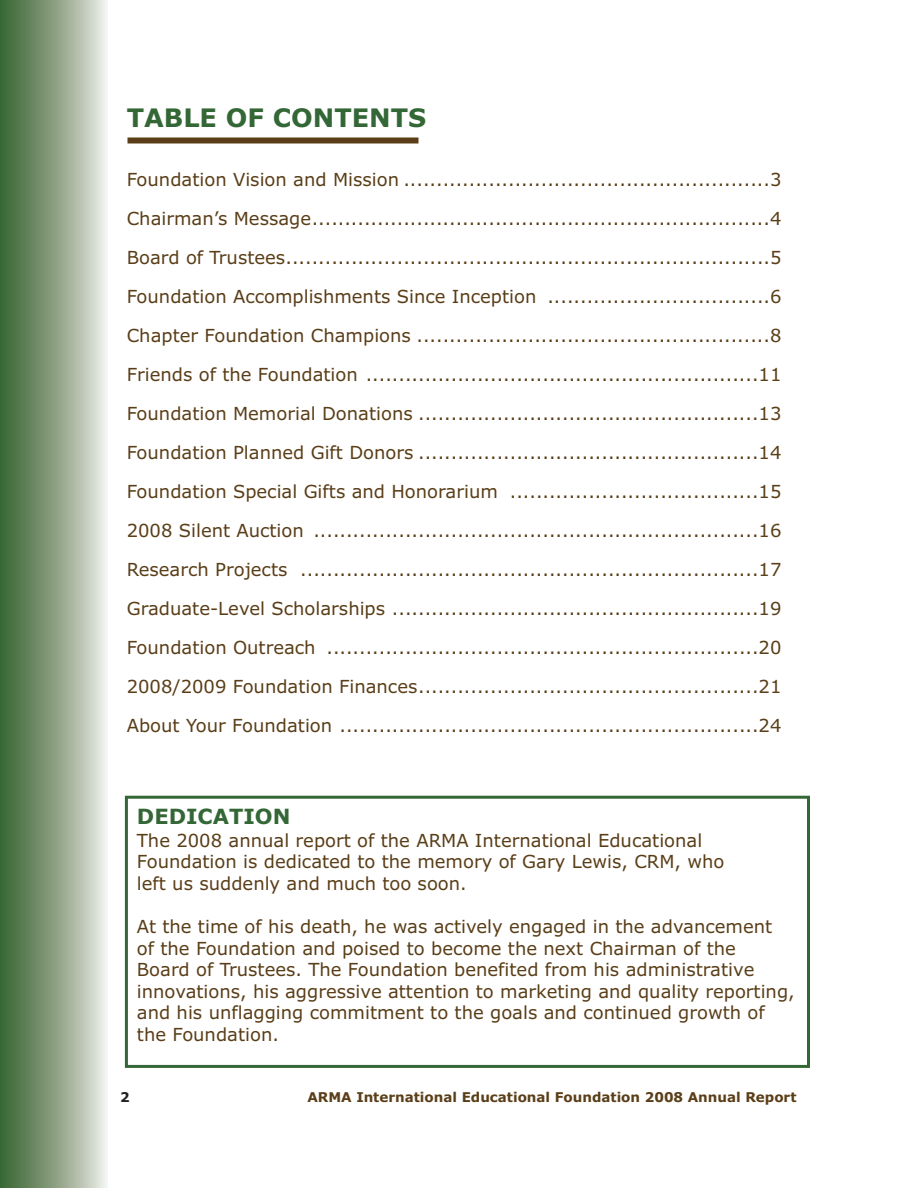
<style>
.page{position:relative;width:918px;height:1188px;background:#fff}
.page>*{position:absolute;margin:0;border:0;box-sizing:border-box;transform-origin:0 0}
.t1{font:700 25.5px "Verdana";color:#346736}
.t2{font:700 21px "Verdana";color:#346736}
.t3{font:18px/39px "Verdana";color:#5a3e18}
.t4{font:700 13.5px "Verdana";color:#5a3e18}
.t5{font:700 13.5px "Verdana";color:#231f20}
</style>
<div class="page">
<div style="left:0;top:0;width:108px;height:1188px;background:linear-gradient(to right,#325e2a,#eae9e3)"></div>
<div style="left:128px;top:138px;width:290px;height:6px;background:#5a3e18"></div>
<div style="left:125px;top:796px;width:685px;height:272px;border:3px solid #346736"></div>
<h1 class="t1" style="left:127px;top:104px;width:301px">TABLE OF CONTENTS</h1>
<p class="t3" style="left:127px;top:160px;width:656px;text-align:justify">Foundation Vision and Mission ........................................................3<br>Chairman’s Message......................................................................4<br>Board of Trustees..........................................................................5<br>Foundation Accomplishments Since Inception ..................................6<br>Chapter Foundation Champions ......................................................8<br>Friends of the Foundation ............................................................11<br>Foundation Memorial Donations ....................................................13<br>Foundation Planned Gift Donors ....................................................14<br>Foundation Special Gifts and Honorarium ......................................15<br>2008 Silent Auction ....................................................................16<br>Research Projects ......................................................................17<br>Graduate-Level Scholarships ........................................................19<br>Foundation Outreach ..................................................................20<br>2008/2009 Foundation Finances....................................................21<br>About Your Foundation ................................................................24</p>
<p class="t2" style="left:137px;top:804px;width:155px">DEDICATION</p>
<p class="t3" style="left:137px;top:830px;width:589px;line-height:21.6px">The 2008 annual report of the ARMA International Educational<br>Foundation is dedicated to the memory of Gary Lewis, CRM, who left us suddenly and much too soon.</p>
<p class="t3" style="left:137px;top:916px;width:659px;line-height:21.6px">At the time of his death, he was actively engaged in the advancement<br>of the Foundation and poised to become the next Chairman of the<br>Board of Trustees. The Foundation benefited from his administrative innovations, his aggressive attention to marketing and quality reporting, and his unflagging commitment to the goals and continued growth of the Foundation.</p>
<p class="t5" style="left:120px;top:1090px;width:11px">2</p>
<p class="t4" style="left:307px;top:1090px;width:491px">ARMA International Educational Foundation 2008 Annual Report</p>
</div>
